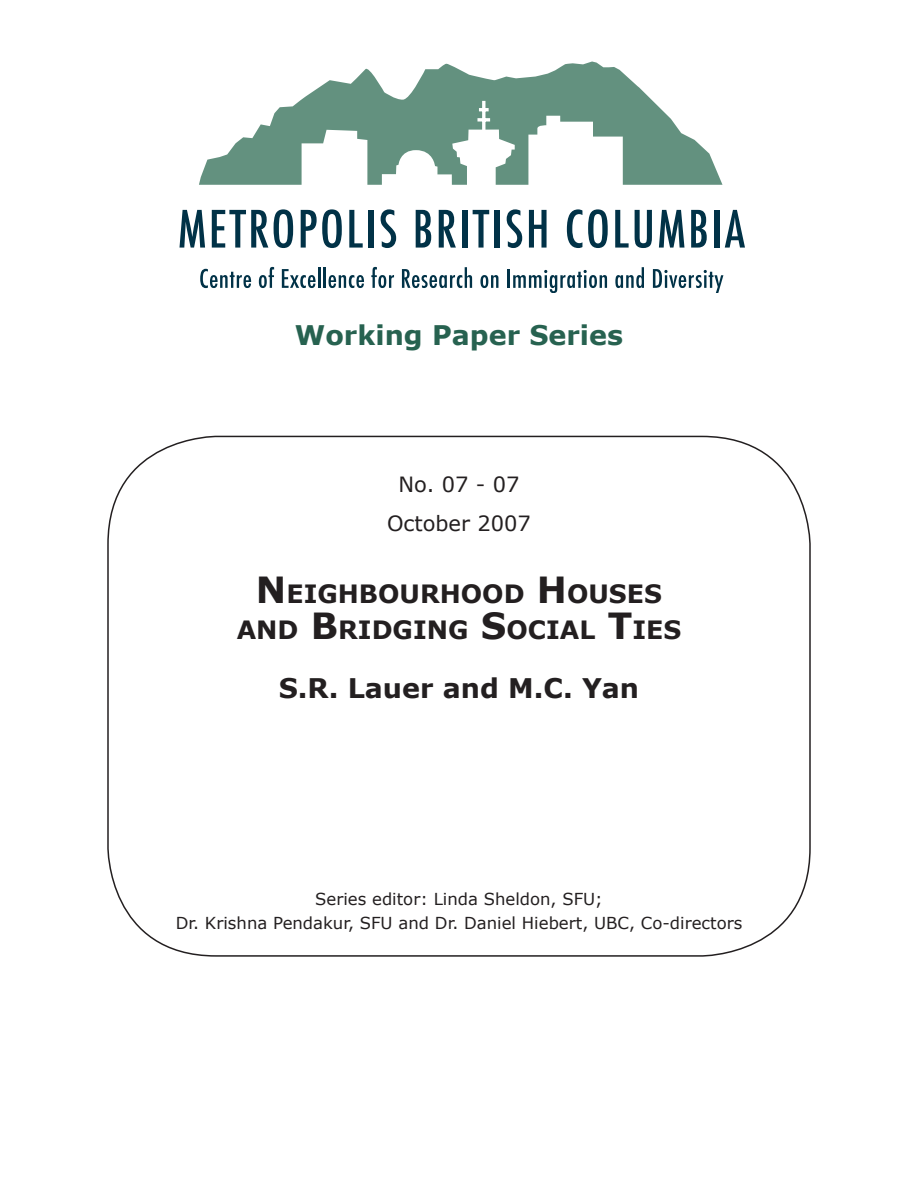
<style>
.page{position:relative;width:918px;height:1188px;background:#fff}
.page>*{position:absolute;margin:0;border:0;box-sizing:border-box;transform-origin:0 0}
.t1{font:700 27px "Verdana";color:#231f20}
.t2{font:700 27px "Verdana";color:#276250}
.t3{font:700 25.2px/36px "Verdana";color:#231f20;text-align:center}
.t4{font:21px/38.7px "Verdana";color:#231f20;text-align:center}
.t5{font:16.5px/24px "Verdana";color:#231f20;text-align:center}
.s1{font-size:36px}
</style>
<div class="page">
<svg style="left:199px;top:62px;width:524px;height:123px;fill:#63917f"></svg>
<hr style="left:482px;top:101px;width:3px;height:30px;background:#fff">
<svg style="left:180px;top:210px;width:25px;height:38px"></svg>
<svg style="left:212px;top:210px;width:56px;height:38px"></svg>
<svg style="left:274px;top:209px;width:19px;height:39px"></svg>
<svg style="left:301px;top:108px;width:328px;height:140px"></svg>
<svg style="left:635px;top:210px;width:17px;height:38px"></svg>
<svg style="left:659px;top:210px;width:25px;height:38px"></svg>
<svg style="left:691px;top:210px;width:16px;height:38px"></svg>
<div style="left:714px;top:210px;width:5px;height:38px;background:#013247"></div>
<svg style="left:725px;top:210px;width:20px;height:38px"></svg>
<svg style="left:200px;top:269px;width:51px;height:19px"></svg>
<svg style="left:259px;top:267px;width:15px;height:21px"></svg>
<svg style="left:282px;top:269px;width:34px;height:19px"></svg>
<hr style="left:318px;top:267px;width:2px;height:21px;background:#013247">
<hr style="left:324px;top:267px;width:2px;height:21px;background:#013247">
<svg style="left:329px;top:275px;width:35px;height:13px"></svg>
<svg style="left:371px;top:267px;width:23px;height:21px"></svg>
<svg style="left:402px;top:267px;width:70px;height:21px"></svg>
<svg style="left:480px;top:275px;width:18px;height:13px"></svg>
<hr style="left:507px;top:269px;width:3px;height:19px;background:#013247">
<svg style="left:513px;top:270px;width:94px;height:22px"></svg>
<svg style="left:615px;top:267px;width:29px;height:21px"></svg>
<svg style="left:653px;top:269px;width:70px;height:23px"></svg>
<h1 class="t2" style="left:295px;top:318px;width:330px">Working Paper Series</h1>
<p class="t4" style="left:387px;top:464px;width:145px">No. 07 - 07<br>October 2007</p>
<h2 class="t3" style="left:237px;top:575px;width:446px"><span class="s1">N</span>EIGHBOURHOOD <span class="s1">H</span>OUSES<br>AND <span class="s1">B</span>RIDGING <span class="s1">S</span>OCIAL <span class="s1">T</span>IES</h2>
<h1 class="t1" style="left:279px;top:671px;width:362px">S.R. Lauer and M.C. Yan</h1>
<p class="t5" style="left:176px;top:886px;width:568px">Series editor: Linda Sheldon, SFU;<br>Dr. Krishna Pendakur, SFU and Dr. Daniel Hiebert, UBC, Co-directors</p>
</div>
